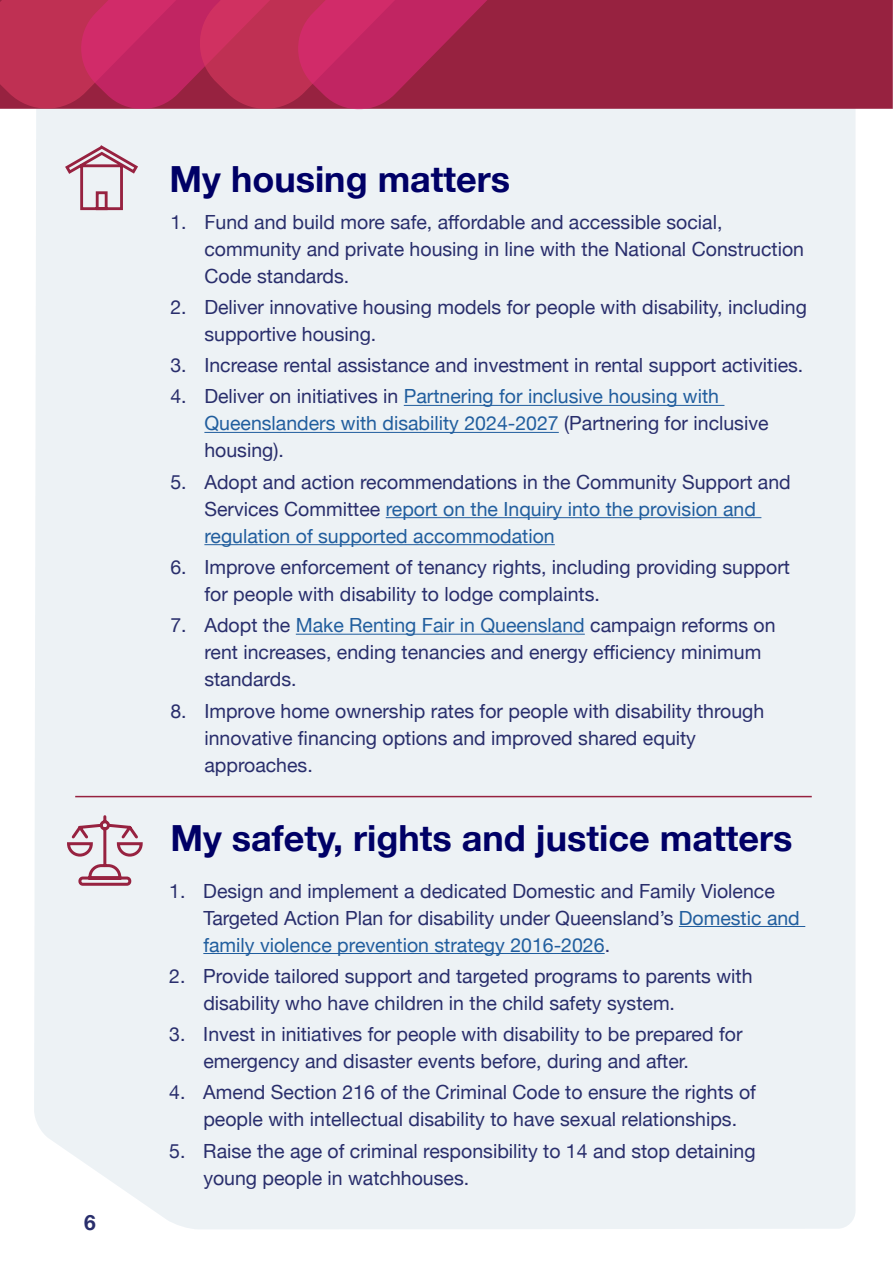
<style>
.page{position:relative;width:893px;height:1263px;background:#fff}
.page>*{position:absolute;margin:0;border:0;box-sizing:border-box;transform-origin:0 0}
.t1{font:700 36px "Helvetica Neue";color:#006}
.t2{font:700 21px "Helvetica Neue";color:#292e6c}
.t3{font:19.5px/27px "Helvetica Neue";color:#292e6c}
.t4{font:19.5px/27px "Helvetica Neue";color:#215e9e}
.s1{color:#292e6c}
.s2{color:#215e9e}
</style>
<div class="page">
<div style="left:34px;top:109px;width:821px;height:1120px;background:#edf2f5"></div>
<div style="left:540px;top:0;width:352px;height:109px;background:#972240"></div>
<svg style="left:892px;top:0;width:1px;height:109px"></svg>
<svg style="left:0;top:0;width:540px;height:114px;background:#bb315d"></svg>
<hr style="left:404px;top:405px;width:320px;height:1px;background:#215e9e">
<hr style="left:204px;top:432px;width:355px;height:1px;background:#215e9e">
<hr style="left:386px;top:517px;width:375px;height:1px;background:#215e9e">
<hr style="left:204px;top:544px;width:351px;height:1px;background:#215e9e">
<hr style="left:296px;top:634px;width:289px;height:1px;background:#215e9e">
<svg style="left:63px;top:143px;width:77px;height:69px;background:#dcc9d1"></svg>
<hr style="left:679px;top:926px;width:126px;height:1px;background:#215e9e">
<hr style="left:203px;top:953px;width:402px;height:1px;background:#215e9e">
<svg style="left:66px;top:814px;width:78px;height:73px;background:#d9c3cc"></svg>
<hr style="left:75px;top:796px;width:737px;height:1px;background:#972240">
<p class="t2" style="left:84px;top:1206px;width:13px">6</p>
<p class="t1" style="left:170px;top:151px;width:342px">My housing matters</p>
<p class="t3" style="left:204px;top:209px;width:601px;text-indent:-34px">1. Fund and build more safe, affordable and accessible social, community and private housing in line with the National Construction<br>Code standards.</p>
<p class="t3" style="left:204px;top:295px;width:604px;text-indent:-34px">2. Deliver innovative housing models for people with disability, including supportive housing.</p>
<p class="t3" style="left:170px;top:353px;width:634px">3. Increase rental assistance and investment in rental support activities.</p>
<p class="t4" style="left:204px;top:384px;width:566px;text-indent:-34px"><span class="s1">4. Deliver on initiatives in</span> Partnering for inclusive housing with<br>Queenslanders with disability 2024-2027 <span class="s1">(Partnering for inclusive housing).</span></p>
<p class="t3" style="left:204px;top:469px;width:588px;text-indent:-34px">5. Adopt and action recommendations in the Community Support and<br>Services Committee <span class="s2">report on the Inquiry into the provision and regulation of supported accommodation</span></p>
<p class="t3" style="left:204px;top:555px;width:587px;text-indent:-34px">6. Improve enforcement of tenancy rights, including providing support for people with disability to lodge complaints.</p>
<p class="t3" style="left:204px;top:613px;width:573px;text-indent:-34px">7. Adopt the <span class="s2">Make Renting Fair in Queensland</span> campaign reforms on rent increases, ending tenancies and energy efficiency minimum standards.</p>
<p class="t3" style="left:204px;top:698px;width:561px;text-indent:-34px">8. Improve home ownership rates for people with disability through innovative financing options and improved shared equity approaches.</p>
<p class="t1" style="left:170px;top:810px;width:623px">My safety, rights and justice matters</p>
<p class="t3" style="left:203px;top:878px;width:598px;text-indent:-34px">1. Design and implement a dedicated Domestic and Family Violence<br>Targeted Action Plan for disability under Queensland’s <span class="s2">Domestic and family violence prevention strategy 2016-2026</span>.</p>
<p class="t3" style="left:203px;top:963px;width:551px;text-indent:-34px">2. Provide tailored support and targeted programs to parents with disability who have children in the child safety system.</p>
<p class="t3" style="left:203px;top:1022px;width:541px;text-indent:-34px">3. Invest in initiatives for people with disability to be prepared for emergency and disaster events before, during and after.</p>
<p class="t3" style="left:203px;top:1080px;width:554px;text-indent:-34px">4. Amend Section 216 of the Criminal Code to ensure the rights of people with intellectual disability to have sexual relationships.</p>
<p class="t3" style="left:203px;top:1138px;width:554px;text-indent:-34px">5. Raise the age of criminal responsibility to 14 and stop detaining young people in watchhouses.</p>
</div>
